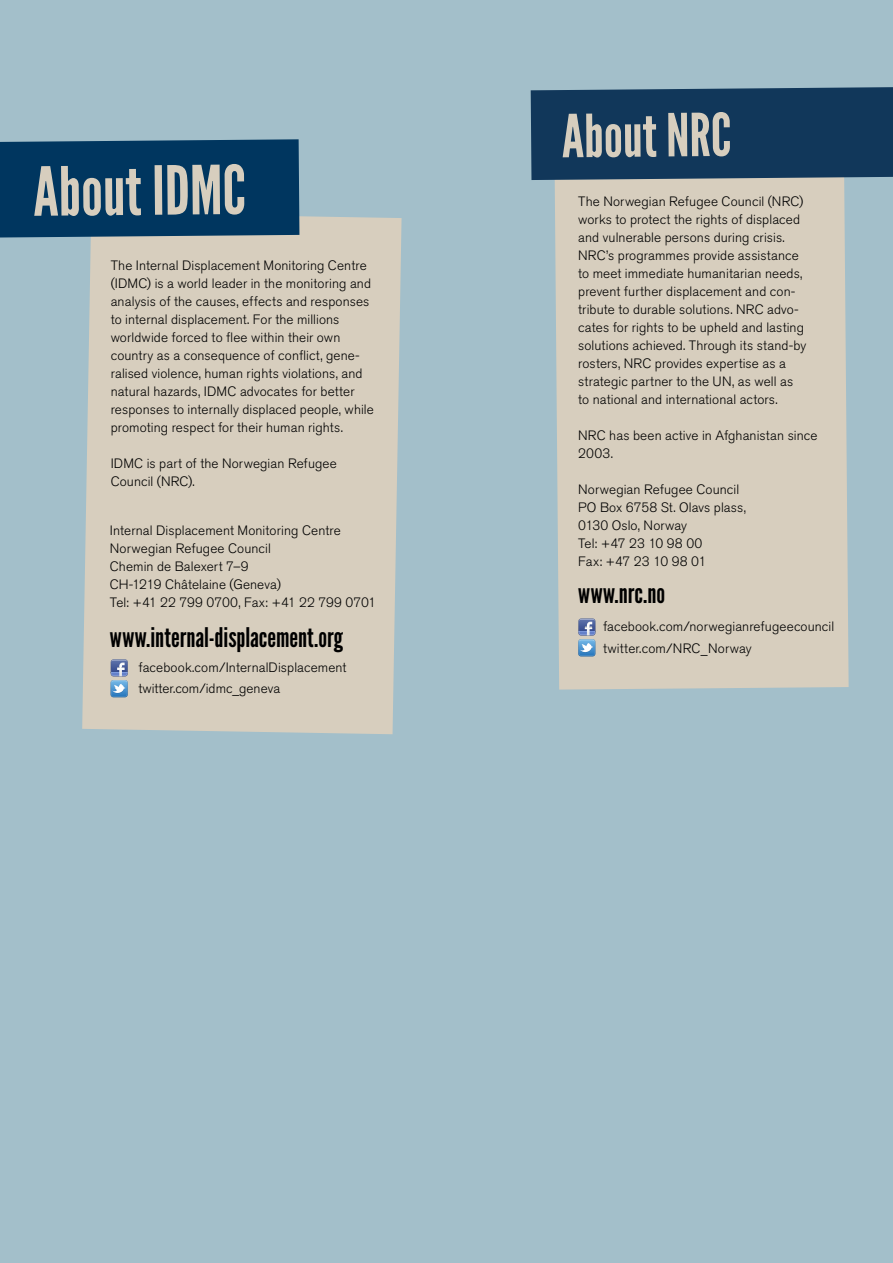
<style>
.page{position:relative;width:893px;height:1263px;background:#a3bfca}
.page>*{position:absolute;margin:0;border:0;box-sizing:border-box;transform-origin:0 0}
.t1{font:67.5px "League Gothic";color:#d7cebe}
.t2{font:59.25px "League Gothic";color:#d7cebe}
.t3{font:27px "League Gothic";color:#000}
.t4{font:300 13.5px/18px "Akzidenz Grotesk Pro";letter-spacing:.01em;color:#000}
</style>
<div class="page">
<div style="left:82px;top:213px;width:320px;height:521px;background:#d7cebe"></div>
<div style="left:0;top:139px;width:299px;height:98px;background:#00365f"></div>
<div style="left:555px;top:180px;width:294px;height:510px;background:#d7cebe"></div>
<div style="left:531px;top:87px;width:362px;height:93px;background:#11375a"></div>
<svg style="left:111px;top:659px;width:17px;height:38px"></svg>
<svg style="left:578px;top:618px;width:17px;height:38px"></svg>
<h1 class="t1" style="left:32px;top:152px;width:214px;rotate:-1deg">About IDMC</h1>
<p class="t4" style="left:111px;top:256px;width:265px">The Internal Displacement Monitoring Centre (IDMC) is a world leader in the monitoring and analysis of the causes, effects and responses to internal displacement. For the millions worldwide forced to flee within their own country as a consequence of conflict, gene&shy;ralised violence, human rights violations, and natural hazards, IDMC advocates for better responses to internally displaced people, while promoting respect for their human rights.</p>
<p class="t4" style="left:111px;top:454px;width:228px">IDMC is part of the Norwegian Refugee<br>Council (NRC).</p>
<p class="t4" style="left:110px;top:521px;width:268px">Internal Displacement Monitoring Centre<br>Norwegian Refugee Council<br>Chemin de Balexert 7–9<br>CH-1219 Châtelaine (Geneva)<br>Tel: +41 22 799 0700, Fax: +41 22 799 0701</p>
<h3 class="t3" style="left:110px;top:621px;width:235px">www.internal-displacement.org</h3>
<p class="t4" style="left:139px;top:657px;width:209px;line-height:21.3px">facebook.com/InternalDisplacement twitter.com/idmc_geneva</p>
<h2 class="t2" style="left:561px;top:102px;width:171px;rotate:-1deg">About NRC</h2>
<p class="t4" style="left:578px;top:192px;width:230px">The Norwegian Refugee Council (NRC) works to protect the rights of displaced and vulnerable persons during crisis.<br>NRC’s programmes provide assistance to meet immediate humanitarian needs, prevent further displacement and con&shy;tribute to durable solutions. NRC advo&shy;cates for rights to be upheld and lasting solutions achieved. Through its stand-by rosters, NRC provides expertise as a strategic partner to the UN, as well as to national and international actors.</p>
<p class="t4" style="left:578px;top:426px;width:241px">NRC has been active in Afghanistan since<br>2003.</p>
<p class="t4" style="left:578px;top:480px;width:169px">Norwegian Refugee Council<br>PO Box 6758 St. Olavs plass,<br>0130 Oslo, Norway<br>Tel: +47 23 10 98 00<br>Fax: +47 23 10 98 01</p>
<h3 class="t3" style="left:578px;top:578px;width:88px">www.nrc.no</h3>
<p class="t4" style="left:603px;top:616px;width:233px;line-height:21.3px">facebook.com/norwegianrefugeecouncil twitter.com/NRC_Norway</p>
</div>
